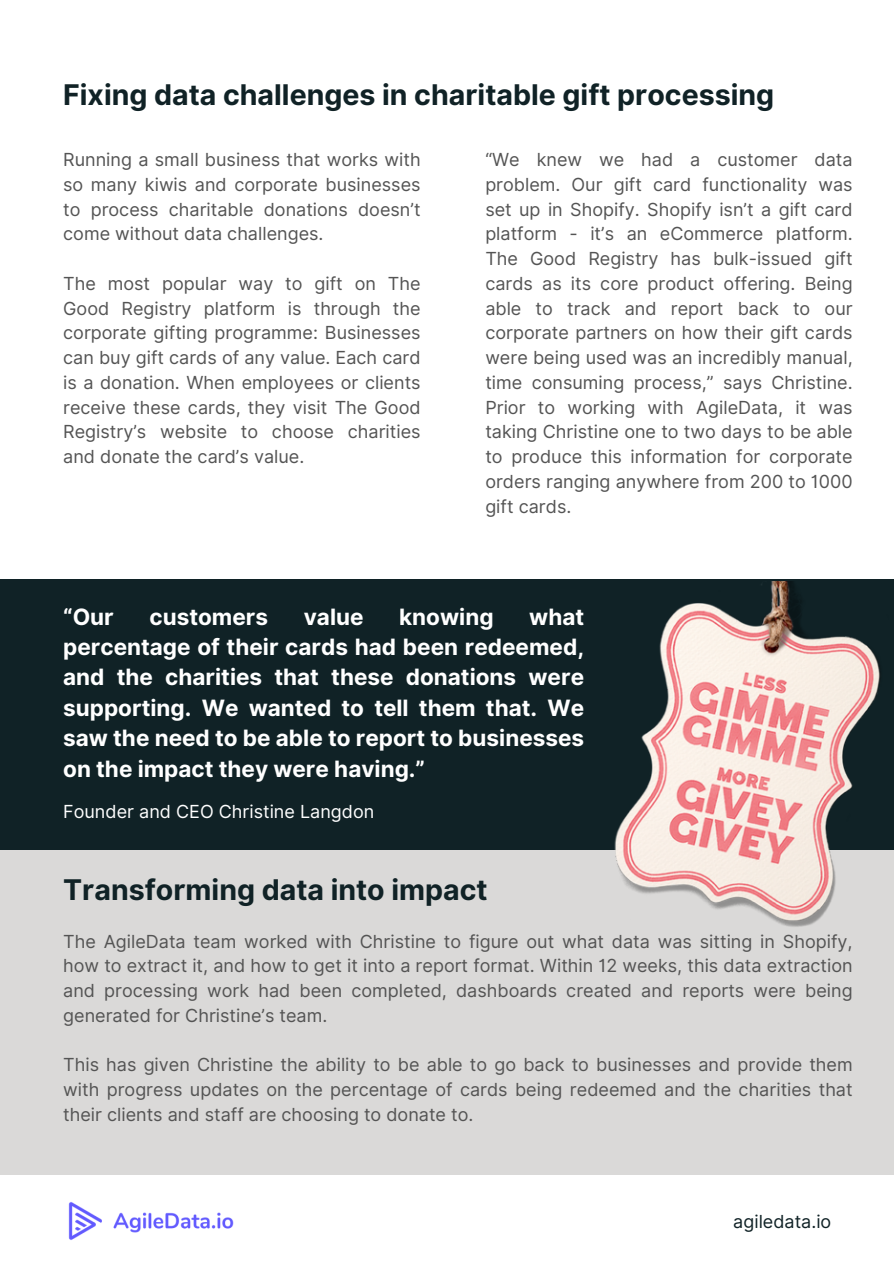
<style>
.page{position:relative;width:894px;height:1264px;background:#fff}
.page>*{position:absolute;margin:0;border:0;box-sizing:border-box;transform-origin:0 0}
.t1{font:700 28.5px "Inter";color:#102226}
.t2{font:700 22.5px/30.3px "Inter";color:#fff;text-align:justify}
.t3{font:18px/24.8px "Inter";color:#545454;text-align:justify}
.t4{font:18px "Inter";color:#fff}
.t5{font:18px "Inter";color:#102226}
</style>
<div class="page">
<div style="left:0;top:580px;width:893px;height:270px;background:#102226"></div>
<div style="left:0;top:850px;width:893px;height:324px;background:#dad9d8"></div>
<img style="left:614px;top:581px;width:266px;height:346px">
<img style="left:68px;top:1202px;width:166px;height:38px">
<p class="t1" style="left:63px;top:78px;width:712px">Fixing data challenges in charitable gift processing</p>
<p class="t3" style="left:63px;top:147px;width:359px">Running a small business that works with so many kiwis and corporate businesses to process charitable donations doesn’t come without data challenges.</p>
<p class="t3" style="left:63px;top:271px;width:359px">The most popular way to gift on The Good Registry platform is through the corporate gifting programme: Businesses can buy gift cards of any value. Each card is a donation. When employees or clients receive these cards, they visit The Good Registry’s website to choose charities and donate the card’s value.</p>
<p class="t3" style="left:485px;top:147px;width:369px">“We knew we had a customer data problem. Our gift card functionality was set up in Shopify. Shopify isn’t a gift card platform - it’s an eCommerce platform.<br>The Good Registry has bulk-issued gift cards as its core product offering. Being able to track and report back to our corporate partners on how their gift cards were being used was an incredibly manual, time consuming process,” says Christine.<br>Prior to working with AgileData, it was taking Christine one to two days to be able to produce this information for corporate orders ranging anywhere from 200 to 1000 gift cards.</p>
<h2 class="t2" style="left:63px;top:601px;width:52px">“Our</h2>
<h2 class="t2" style="left:149px;top:601px;width:120px">customers</h2>
<h2 class="t2" style="left:304px;top:601px;width:61px">value</h2>
<h2 class="t2" style="left:399px;top:601px;width:96px">knowing</h2>
<h2 class="t2" style="left:63px;top:601px;width:522px;text-indent:466px">what percentage of their cards had been redeemed, and the charities that these donations were supporting. We wanted to tell them that. We saw the need to be able to report to businesses on the impact they were having.”</h2>
<p class="t4" style="left:63px;top:800px;width:312px">Founder and CEO Christine Langdon</p>
<p class="t1" style="left:63px;top:872px;width:426px">Transforming data into impact</p>
<p class="t3" style="left:63px;top:928px;width:790px">The AgileData team worked with Christine to figure out what data was sitting in Shopify, how to extract it, and how to get it into a report format. Within 12 weeks, this data extraction and processing work had been completed, dashboards created and reports were being generated for Christine’s team.</p>
<h1 class="t3" style="left:63px;top:1052px;width:790px">This has given Christine the ability to be able to go back to businesses and provide them with progress updates on the percentage of cards being redeemed and the charities that their clients and staff are choosing to donate to.</h1>
<p class="t5" style="left:733px;top:1210px;width:99px">agiledata.io</p>
</div>
